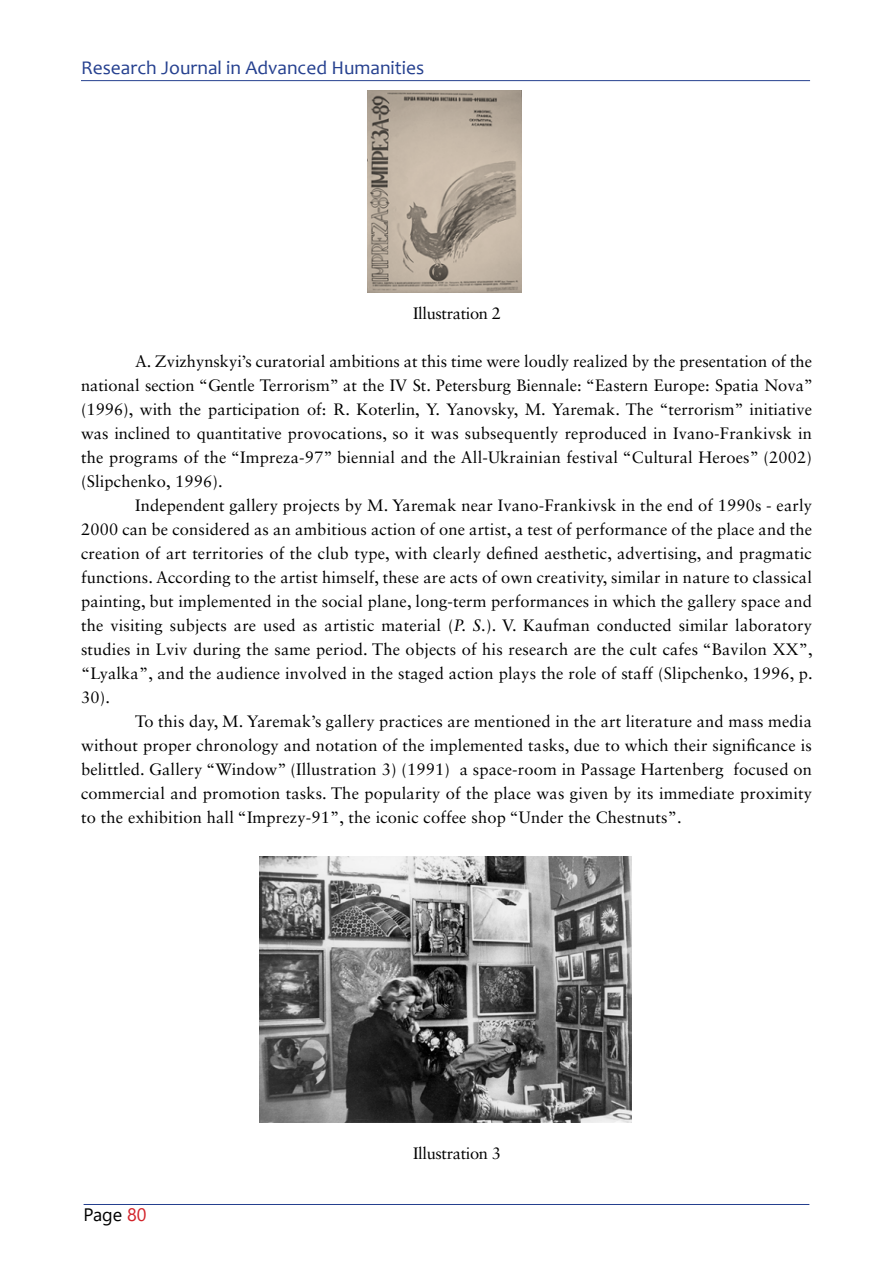
<style>
.page{position:relative;width:893px;height:1263px;background:#fff}
.page>*{position:absolute;margin:0;border:0;box-sizing:border-box;transform-origin:0 0}
.t1{font:19.5px "Candara";color:#25408f}
.t2{font:18px "Segoe UI";color:#000}
.t3{font:16.5px/24px "Sabon LT Std";letter-spacing:.01em;color:#000;text-align:justify}
.t4{font:16.5px "Sabon LT Std";letter-spacing:-.02em;color:#000}
.s1{font-style:italic}
.s2{color:#d2232a}
</style>
<div class="page">
<hr style="left:84px;top:1204px;width:725px;height:1px;background:#25408f">
<hr style="left:81px;top:80px;width:729px;height:1px;background:#25408f">
<img style="left:368px;top:90px;width:154px;height:203px">
<img style="left:260px;top:856px;width:372px;height:266px">
<p class="t1" style="left:81px;top:56px;width:345px">Research Journal in Advanced Humanities</p>
<p class="t4" style="left:413px;top:303px;width:89px">Illustration 2</p>
<p class="t3" style="left:81px;top:349px;width:734px;text-indent:54px">A. Zvizhynskyi’s curatorial ambitions at this time were loudly realized by the presentation of the national section “Gentle Terrorism” at the IV St. Petersburg Biennale: “Eastern Europe: Spatia Nova” (1996), with the participation of: R. Koterlin, Y. Yanovsky, M. Yaremak. The “terrorism” initiative was inclined to quantitative provocations, so it was subsequently reproduced in Ivano-Frankivsk in the programs of the “Impreza-97” biennial and the All-Ukrainian festival “Cultural Heroes” (2002) (Slipchenko, 1996).</p>
<p class="t3" style="left:81px;top:493px;width:733px;text-indent:54px">Independent gallery projects by M. Yaremak near Ivano-Frankivsk in the end of 1990s - early 2000 can be considered as an ambitious action of one artist, a test of performance of the place and the creation of art territories of the club type, with clearly defined aesthetic, advertising, and pragmatic functions. According to the artist himself, these are acts of own creativity, similar in nature to classical painting, but implemented in the social plane, long-term performances in which the gallery space and the visiting subjects are used as artistic material (<span class="s1">P. S.</span>). V. Kaufman conducted similar laboratory studies in Lviv during the same period. The objects of his research are the cult cafes “Bavilon XX”, “Lyalka”, and the audience involved in the staged action plays the role of staff (Slipchenko, 1996, p.<br>30).</p>
<p class="t3" style="left:81px;top:709px;width:732px;text-indent:54px">To this day, M. Yaremak’s gallery practices are mentioned in the art literature and mass media without proper chronology and notation of the implemented tasks, due to which their significance is belittled. Gallery “Window” (Illustration 3) (1991) a space-room in Passage Hartenberg focused on commercial and promotion tasks. The popularity of the place was given by its immediate proximity to the exhibition hall “Imprezy-91”, the iconic coffee shop “Under the Chestnuts”.</p>
<p class="t2" style="left:84px;top:1198px;width:64px">Page <span class="s2">80</span></p>
<p class="t4" style="left:413px;top:1143px;width:89px">Illustration 3</p>
</div>
